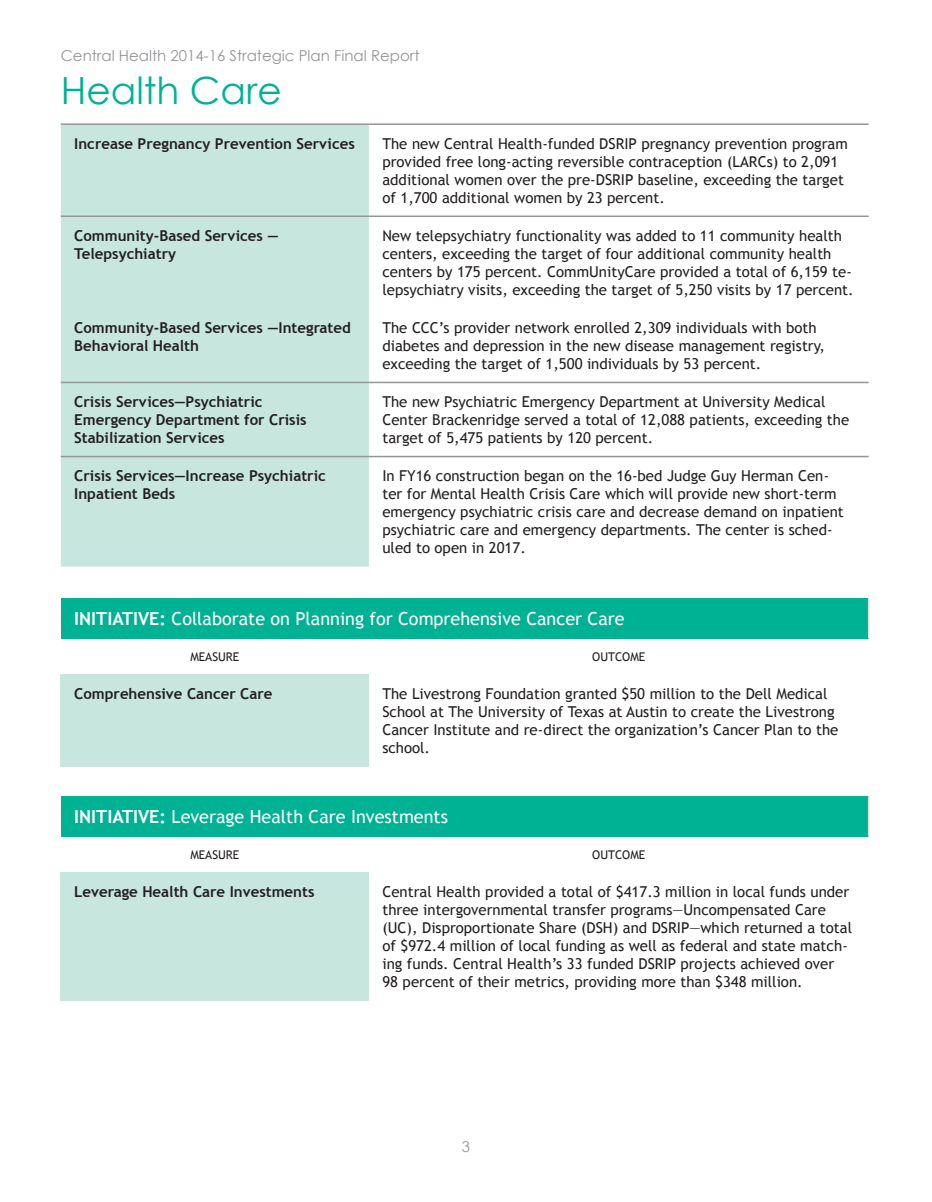
<style>
.page{position:relative;width:932px;height:1202px;background:#fff}
.page>*{position:absolute;margin:0;border:0;box-sizing:border-box;transform-origin:0 0}
.t1{font:37.5px "Century Gothic";color:#00b294}
.t2{font:18px "Trebuchet MS";color:#fff}
.t3{font:15px/18px "Trebuchet MS";color:#231f20}
.t4{font:700 15px/18px "Trebuchet MS";color:#231f20}
.t5{font:15px "Century Gothic";color:#939598}
.t6{font:12px "Trebuchet MS";color:#231f20}
.s1{font-weight:700}
</style>
<div class="page">
<div style="left:61px;top:125px;width:308px;height:441px;background:#c7e6de"></div>
<hr style="left:61px;top:382px;width:308px;height:1px;background:#939598">
<hr style="left:369px;top:382px;width:499px;height:1px;background:#939598">
<hr style="left:61px;top:456px;width:308px;height:1px;background:#939598">
<hr style="left:369px;top:456px;width:499px;height:1px;background:#939598">
<hr style="left:61px;top:123px;width:308px;height:2px;background:#939598">
<hr style="left:369px;top:123px;width:499px;height:2px;background:#939598">
<hr style="left:61px;top:215px;width:308px;height:2px;background:#939598">
<hr style="left:369px;top:215px;width:499px;height:2px;background:#939598">
<div style="left:61px;top:598px;width:807px;height:40px;background:#00b294"></div>
<div style="left:61px;top:674px;width:308px;height:92px;background:#c7e6de"></div>
<hr style="left:867px;top:598px;width:2px;height:40px;background:#dcdddf">
<div style="left:61px;top:796px;width:807px;height:40px;background:#00b294"></div>
<div style="left:61px;top:872px;width:308px;height:128px;background:#c7e6de"></div>
<hr style="left:867px;top:796px;width:2px;height:40px;background:#dcdddf">
<p class="t5" style="left:61px;top:45px;width:360px">Central Health 2014-16 Strategic Plan Final Report</p>
<p class="t1" style="left:61px;top:64px;width:222px">Health Care</p>
<p class="t4" style="left:74px;top:134px;width:282px">Increase Pregnancy Prevention Services</p>
<p class="t3" style="left:382px;top:135px;width:467px">The new Central Health-funded DSRIP pregnancy prevention program provided free long-acting reversible contraception (LARCs) to 2,091 additional women over the pre-DSRIP baseline, exceeding the target of 1,700 additional women by 23 percent.</p>
<p class="t4" style="left:74px;top:226px;width:206px">Community-Based Services —<br>Telepsychiatry</p>
<p class="t3" style="left:382px;top:227px;width:473px">New telepsychiatry functionality was added to 11 community health centers, exceeding the target of four additional community health centers by 175 percent. CommUnityCare provided a total of 6,159 te&shy;lepsychiatry visits, exceeding the target of 5,250 visits by 17 percent.</p>
<p class="t4" style="left:74px;top:318px;width:278px">Community-Based Services —Integrated<br>Behavioral Health</p>
<p class="t3" style="left:382px;top:319px;width:444px">The CCC’s provider network enrolled 2,309 individuals with both diabetes and depression in the new disease management registry, exceeding the target of 1,500 individuals by 53 percent.</p>
<p class="t4" style="left:74px;top:393px;width:234px">Crisis Services—Psychiatric<br>Emergency Department for Crisis<br>Stabilization Services</p>
<p class="t3" style="left:382px;top:393px;width:468px">The new Psychiatric Emergency Department at University Medical<br>Center Brackenridge served a total of 12,088 patients, exceeding the target of 5,475 patients by 120 percent.</p>
<p class="t4" style="left:74px;top:467px;width:253px">Crisis Services—Increase Psychiatric<br>Inpatient Beds</p>
<p class="t3" style="left:382px;top:467px;width:463px">In FY16 construction began on the 16-bed Judge Guy Herman Cen&shy;ter for Mental Health Crisis Care which will provide new short-term emergency psychiatric crisis care and decrease demand on inpatient psychiatric care and emergency departments. The center is sched&shy;uled to open in 2017.</p>
<p class="t2" style="left:74px;top:608px;width:552px"><span class="s1">INITIATIVE:</span> Collaborate on Planning for Comprehensive Cancer Care</p>
<p class="t6" style="left:190px;top:649px;width:50px">MEASURE</p>
<p class="t6" style="left:592px;top:649px;width:55px">OUTCOME</p>
<p class="t4" style="left:74px;top:684px;width:200px">Comprehensive Cancer Care</p>
<p class="t3" style="left:382px;top:684px;width:457px">The Livestrong Foundation granted $50 million to the Dell Medical School at The University of Texas at Austin to create the Livestrong Cancer Institute and re-direct the organization’s Cancer Plan to the school.</p>
<p class="t2" style="left:74px;top:806px;width:375px"><span class="s1">INITIATIVE:</span> Leverage Health Care Investments</p>
<p class="t6" style="left:190px;top:847px;width:50px">MEASURE</p>
<p class="t6" style="left:592px;top:847px;width:55px">OUTCOME</p>
<p class="t4" style="left:74px;top:882px;width:242px">Leverage Health Care Investments</p>
<p class="t3" style="left:382px;top:883px;width:471px">Central Health provided a total of $417.3 million in local funds under three intergovernmental transfer programs—Uncompensated Care (UC), Disproportionate Share (DSH) and DSRIP—which returned a total of $972.4 million of local funding as well as federal and state match&shy;ing funds. Central Health’s 33 funded DSRIP projects achieved over 98 percent of their metrics, providing more than $348 million.</p>
<p class="t5" style="left:462px;top:1136px;width:10px">3</p>
</div>
